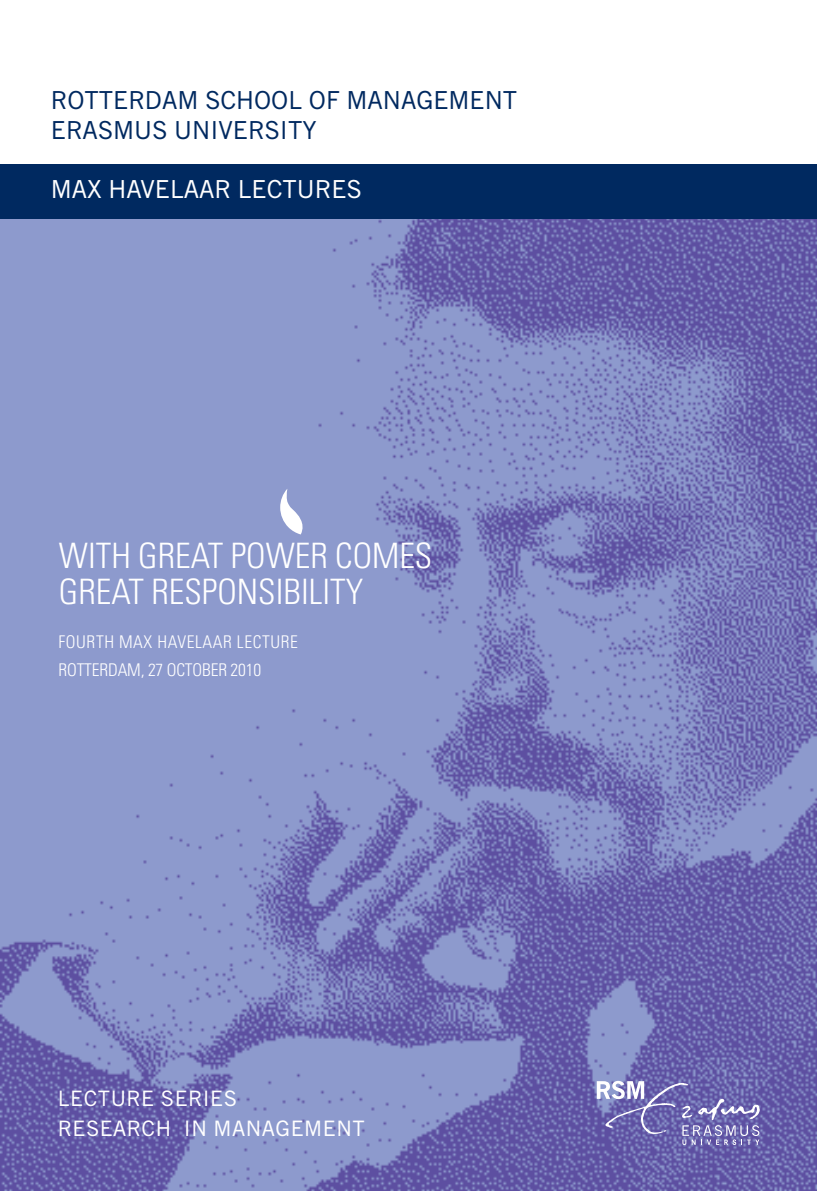
<style>
.page{position:relative;width:817px;height:1191px;background:#fff}
.page>*{position:absolute;margin:0;border:0;box-sizing:border-box;transform-origin:0 0}
.t1{font:300 condensed 35px/36.6px "Univers";color:#fff}
.t2{font:24.5px/29.4px "RS Merasmus Sans";color:#002960}
.t3{font:24.5px "RS Merasmus Sans";color:#fff}
.t4{font:21px/29.9px "RS Merasmus Sans";letter-spacing:.025em;color:#fff}
.t5{font:300 condensed 17.5px/28px "Univers";letter-spacing:.015em;color:#fff}
</style>
<div class="page">
<img style="left:0;top:218px;width:816px;height:973px">
<div style="left:0;top:164px;width:816px;height:54px;background:#002960"></div>
<svg style="left:596px;top:1080px;width:163px;height:65px"></svg>
<svg style="left:280px;top:489px;width:26px;height:45px"></svg>
<h2 class="t2" style="left:51px;top:89px;width:468px">ROTTERDAM SCHOOL OF MANAGEMENT<br>ERASMUS UNIVERSITY</h2>
<h2 class="t3" style="left:51px;top:180px;width:312px">MAX HAVELAAR LECTURES</h2>
<h1 class="t1" style="left:59px;top:541px;width:375px">WITH GREAT POWER COMES<br>GREAT RESPONSIBILITY</h1>
<p class="t5" style="left:58px;top:629px;width:241px">FOURTH MAX HAVELAAR LECTURE<br>ROTTERDAM, 27 OCTOBER 2010</p>
<p class="t4" style="left:58px;top:1086px;width:308px">LECTURE SERIES<br>RESEARCH IN MANAGEMENT</p>
</div>
